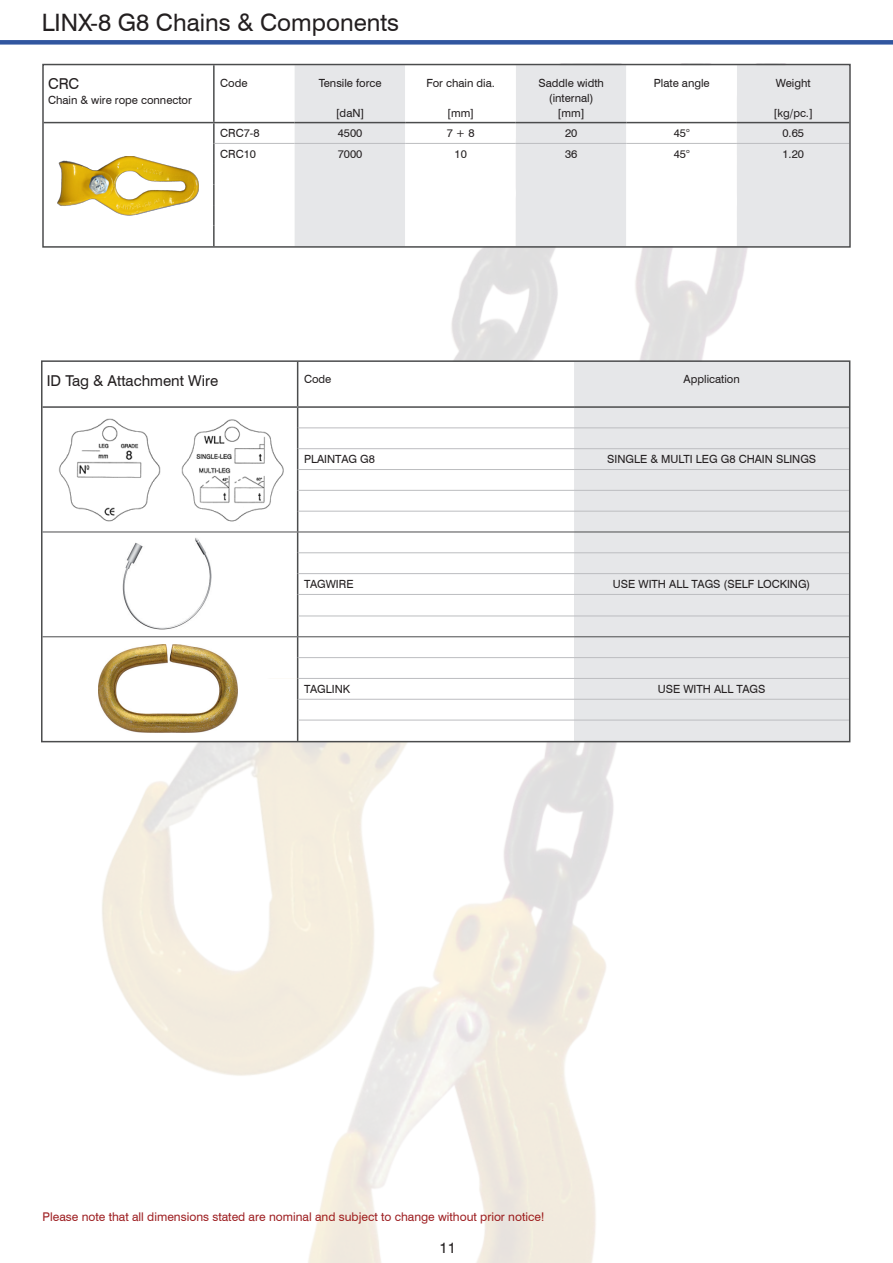
<style>
.page{position:relative;width:893px;height:1263px;background:#fff}
.page>*{position:absolute;margin:0;border:0;box-sizing:border-box;transform-origin:0 0}
.t1{font:24px "Swiss 721 BT";color:#231f20}
.t2{font:15px "Swiss 721 BT";color:#231f20}
.t3{font:12px "Swiss 721 BT";color:#9e2023}
.t4{font:11.25px/15px "Swiss 721 BT";color:#231f20;text-align:center}
</style>
<div class="page">
<img style="left:43px;top:121px;width:807px;height:1142px">
<svg style="left:44px;top:363px;width:530px;height:376px"></svg>
<div style="left:574px;top:363px;width:273px;height:376px;background:#e6e7e9"></div>
<svg style="left:44px;top:408px;width:253px;height:331px"></svg>
<hr style="left:43px;top:406px;width:255px;height:2px;background:#4b4c4d">
<hr style="left:298px;top:406px;width:276px;height:2px;background:#4b4c4d">
<hr style="left:574px;top:406px;width:275px;height:2px;background:#4b4c4d">
<hr style="left:297px;top:362px;width:1px;height:44px;background:#4b4c4d">
<svg style="left:297px;top:408px;width:1px;height:331px"></svg>
<hr style="left:298px;top:428px;width:276px;height:1px;background:#bcbdc0">
<hr style="left:574px;top:428px;width:275px;height:1px;background:#bcbdc0">
<hr style="left:298px;top:448px;width:276px;height:1px;background:#bcbdc0">
<hr style="left:574px;top:448px;width:275px;height:1px;background:#bcbdc0">
<hr style="left:298px;top:469px;width:276px;height:1px;background:#bcbdc0">
<hr style="left:574px;top:469px;width:275px;height:1px;background:#bcbdc0">
<hr style="left:298px;top:490px;width:276px;height:1px;background:#bcbdc0">
<hr style="left:574px;top:490px;width:275px;height:1px;background:#bcbdc0">
<hr style="left:298px;top:511px;width:276px;height:1px;background:#bcbdc0">
<hr style="left:574px;top:511px;width:275px;height:1px;background:#bcbdc0">
<hr style="left:298px;top:552px;width:276px;height:1px;background:#bcbdc0">
<hr style="left:574px;top:552px;width:275px;height:1px;background:#bcbdc0">
<hr style="left:298px;top:573px;width:276px;height:1px;background:#bcbdc0">
<hr style="left:574px;top:573px;width:275px;height:1px;background:#bcbdc0">
<hr style="left:298px;top:594px;width:276px;height:1px;background:#bcbdc0">
<hr style="left:574px;top:594px;width:275px;height:1px;background:#bcbdc0">
<hr style="left:298px;top:616px;width:276px;height:1px;background:#bcbdc0">
<hr style="left:574px;top:616px;width:275px;height:1px;background:#bcbdc0">
<hr style="left:43px;top:532px;width:255px;height:1px;background:#4b4c4d">
<hr style="left:574px;top:532px;width:275px;height:1px;background:#4b4c4d">
<hr style="left:43px;top:636px;width:255px;height:1px;background:#4b4c4d">
<hr style="left:574px;top:636px;width:275px;height:1px;background:#4b4c4d">
<hr style="left:298px;top:532px;width:276px;height:1px;background:#4b4c4d">
<hr style="left:298px;top:636px;width:276px;height:1px;background:#4b4c4d">
<hr style="left:298px;top:657px;width:276px;height:1px;background:#bcbdc0">
<hr style="left:574px;top:657px;width:275px;height:1px;background:#bcbdc0">
<hr style="left:298px;top:678px;width:276px;height:1px;background:#bcbdc0">
<hr style="left:574px;top:678px;width:275px;height:1px;background:#bcbdc0">
<hr style="left:298px;top:699px;width:276px;height:1px;background:#bcbdc0">
<hr style="left:574px;top:699px;width:275px;height:1px;background:#bcbdc0">
<hr style="left:298px;top:720px;width:276px;height:1px;background:#bcbdc0">
<hr style="left:574px;top:720px;width:275px;height:1px;background:#bcbdc0">
<div style="left:41px;top:360px;width:809px;height:382px;border:2px solid #4b4c4d"></div>
<img style="left:180px;top:414px;width:106px;height:112px">
<img style="left:56px;top:416px;width:107px;height:108px">
<div style="left:75px;top:479px;width:67px;height:22px;background:#fff"></div>
<img style="left:122px;top:538px;width:89px;height:92px">
<img style="left:98px;top:645px;width:140px;height:88px">
<svg style="left:215px;top:121px;width:80px;height:124px"></svg>
<div style="left:295px;top:67px;width:553px;height:178px;background:#e6e7e9"></div>
<svg style="left:405px;top:67px;width:332px;height:178px"></svg>
<hr style="left:44px;top:122px;width:170px;height:1px;background:#4b4c4d">
<hr style="left:214px;top:122px;width:81px;height:1px;background:#4b4c4d">
<hr style="left:295px;top:122px;width:110px;height:1px;background:#4b4c4d">
<hr style="left:405px;top:122px;width:111px;height:1px;background:#4b4c4d">
<hr style="left:516px;top:122px;width:110px;height:1px;background:#4b4c4d">
<hr style="left:626px;top:122px;width:111px;height:1px;background:#4b4c4d">
<hr style="left:737px;top:122px;width:112px;height:1px;background:#4b4c4d">
<hr style="left:213px;top:65px;width:2px;height:57px;background:#4b4c4d">
<hr style="left:213px;top:123px;width:2px;height:20px;background:#4b4c4d">
<hr style="left:213px;top:143px;width:2px;height:21px;background:#4b4c4d">
<hr style="left:213px;top:164px;width:2px;height:20px;background:#4b4c4d">
<hr style="left:213px;top:184px;width:2px;height:21px;background:#4b4c4d">
<hr style="left:213px;top:205px;width:2px;height:21px;background:#4b4c4d">
<hr style="left:213px;top:226px;width:2px;height:20px;background:#4b4c4d">
<hr style="left:215px;top:143px;width:80px;height:1px;background:#bcbdc0">
<hr style="left:295px;top:143px;width:110px;height:1px;background:#bcbdc0">
<hr style="left:405px;top:143px;width:111px;height:1px;background:#bcbdc0">
<hr style="left:516px;top:143px;width:110px;height:1px;background:#bcbdc0">
<hr style="left:626px;top:143px;width:111px;height:1px;background:#bcbdc0">
<hr style="left:737px;top:143px;width:112px;height:1px;background:#bcbdc0">
<div style="left:42px;top:64px;width:809px;height:184px;border:2px solid #4b4c4d"></div>
<img style="left:57px;top:156px;width:142px;height:60px">
<div style="left:0;top:40px;width:893px;height:5px;background:#31569f"></div>
<h1 class="t1" style="left:42px;top:8px;width:359px">LINX-8 G8 Chains &amp; Components</h1>
<h2 class="t2" style="left:48px;top:75px;width:33px">CRC</h2>
<p class="t4" style="left:48px;top:93px;width:145px">Chain &amp; wire rope connector</p>
<p class="t4" style="left:220px;top:75px;width:29px">Code</p>
<p class="t4" style="left:319px;top:75px;width:64px">Tensile force</p>
<p class="t4" style="left:336px;top:105px;width:30px">[daN]</p>
<p class="t4" style="left:426px;top:75px;width:70px">For chain dia.</p>
<p class="t4" style="left:447px;top:105px;width:29px">[mm]</p>
<p class="t4" style="left:538px;top:75px;width:67px">Saddle width (internal) [mm]</p>
<p class="t4" style="left:654px;top:75px;width:58px">Plate angle</p>
<p class="t4" style="left:776px;top:75px;width:36px">Weight</p>
<p class="t4" style="left:773px;top:105px;width:41px">[kg/pc.]</p>
<p class="t4" style="left:220px;top:126px;width:41px">CRC7-8</p>
<p class="t4" style="left:338px;top:126px;width:26px">4500</p>
<p class="t4" style="left:447px;top:126px;width:29px">7 + 8</p>
<p class="t4" style="left:565px;top:126px;width:14px">20</p>
<p class="t4" style="left:674px;top:126px;width:18px">45°</p>
<p class="t4" style="left:782px;top:126px;width:23px">0.65</p>
<p class="t4" style="left:220px;top:146px;width:37px">CRC10</p>
<p class="t4" style="left:338px;top:146px;width:26px">7000</p>
<p class="t4" style="left:454px;top:146px;width:14px">10</p>
<p class="t4" style="left:565px;top:146px;width:14px">36</p>
<p class="t4" style="left:674px;top:146px;width:18px">45°</p>
<p class="t4" style="left:782px;top:146px;width:23px">1.20</p>
<h2 class="t2" style="left:47px;top:372px;width:173px">ID Tag &amp; Attachment Wire</h2>
<p class="t4" style="left:304px;top:372px;width:29px">Code</p>
<p class="t4" style="left:684px;top:372px;width:58px">Application</p>
<p class="t4" style="left:304px;top:452px;width:72px">PLAINTAG G8</p>
<p class="t4" style="left:607px;top:452px;width:211px">SINGLE &amp; MULTI LEG G8 CHAIN SLINGS</p>
<p class="t4" style="left:304px;top:577px;width:51px">TAGWIRE</p>
<p class="t4" style="left:613px;top:577px;width:199px">USE WITH ALL TAGS (SELF LOCKING)</p>
<p class="t4" style="left:304px;top:681px;width:47px">TAGLINK</p>
<p class="t4" style="left:658px;top:681px;width:109px">USE WITH ALL TAGS</p>
<p class="t3" style="left:43px;top:1209px;width:504px">Please note that all dimensions stated are nominal and subject to change without prior notice!</p>
<h2 class="t2" style="left:439px;top:1238px;width:18px">11</h2>
</div>
